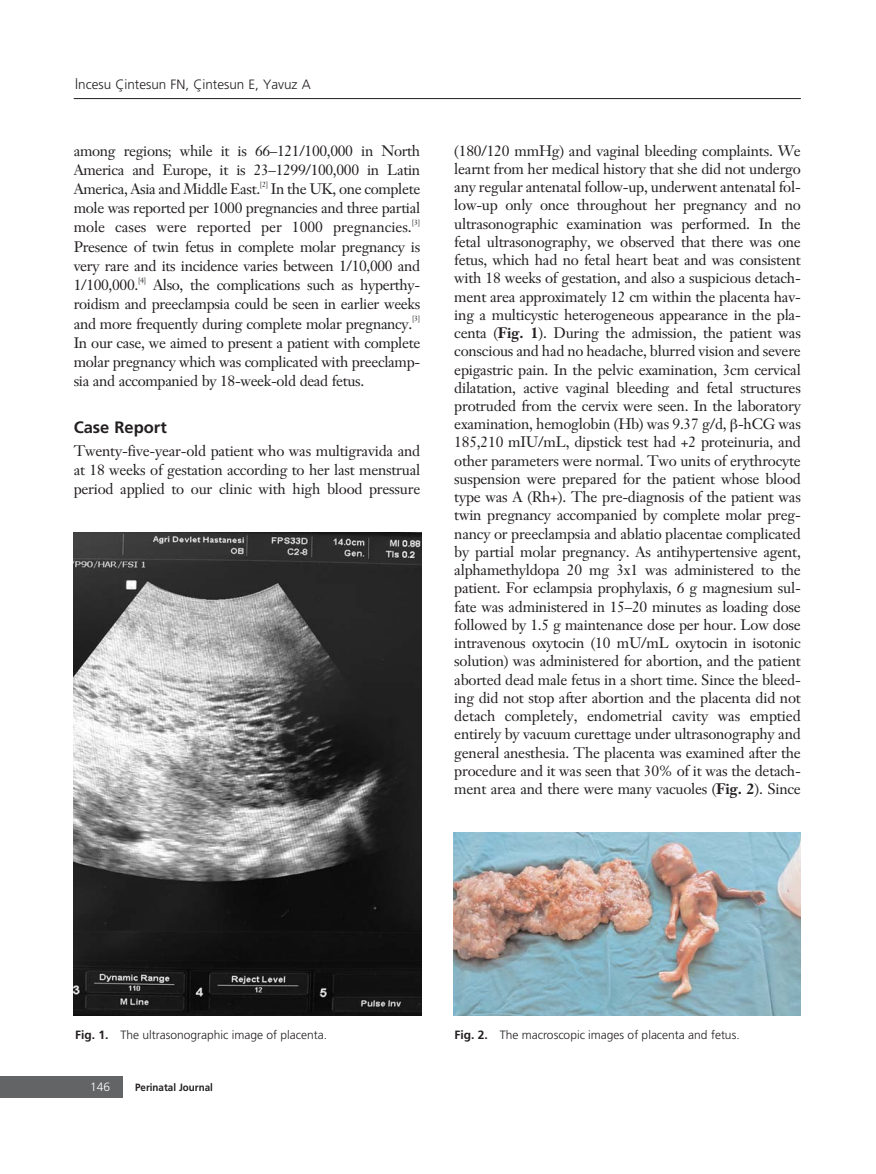
<style>
.page{position:relative;width:876px;height:1174px;background:#fff}
.page>*{position:absolute;margin:0;border:0;box-sizing:border-box;transform-origin:0 0}
.t1{font:700 16.5px "Frutiger";color:#231f20}
.t2{font:15px/18.3px "Janson Text";letter-spacing:-.025em;color:#231f20;text-align:justify}
.t3{font:300 13.5px "Frutiger";color:#231f20}
.t4{font:300 12px "Frutiger";color:#231f20}
.t5{font:300 12px "Frutiger";color:#fff}
.t6{font:700 10.5px "Frutiger";color:#231f20;scale:.94 1}
.t7{font:7.5px "Janson Text";color:#231f20}
.s1{font-weight:700}
</style>
<div class="page">
<div style="left:0;top:1076px;width:122px;height:22px;background:#636466"></div>
<hr style="left:74px;top:98px;width:727px;height:1px;background:#231f20">
<img style="left:453px;top:832px;width:348px;height:183px">
<img style="left:74px;top:532px;width:348px;height:483px">
<p class="t3" style="left:75px;top:79px;width:237px">‹ncesu Çintesun FN, Çintesun E, Yavuz A</p>
<p class="t2" style="left:74px;top:142px;width:348px;line-height:19.2px">among regions; while it is 66–121/100,000 in North America and Europe, it is 23–1299/100,000 in Latin America, Asia and Middle East.</p>
<p class="t7" style="left:260px;top:181px;width:10px">[2]</p>
<p class="t2" style="left:74px;top:181px;width:348px;line-height:19.2px;text-indent:197px">In the UK, one complete mole was reported per 1000 pregnancies and three partial mole cases were reported per 1000 pregnancies.</p>
<p class="t7" style="left:412px;top:219px;width:10px">[3]</p>
<p class="t2" style="left:74px;top:238px;width:348px;line-height:19.2px">Presence of twin fetus in complete molar pregnancy is very rare and its incidence varies between 1/10,000 and 1/100,000.</p>
<p class="t7" style="left:138px;top:277px;width:10px">[4]</p>
<p class="t2" style="left:74px;top:277px;width:348px;line-height:19.2px;text-indent:80px">Also, the complications such as hyperthy&shy;roidism and preeclampsia could be seen in earlier weeks and more frequently during complete molar pregnancy.</p>
<p class="t7" style="left:412px;top:315px;width:10px">[3]</p>
<p class="t2" style="left:74px;top:334px;width:348px;line-height:19.2px">In our case, we aimed to present a patient with complete molar pregnancy which was complicated with preeclamp&shy;sia and accompanied by 18-week-old dead fetus.</p>
<p class="t1" style="left:74px;top:421px;width:95px">Case Report</p>
<p class="t2" style="left:74px;top:443px;width:348px;line-height:18.9px">Twenty-five-year-old patient who was multigravida and at 18 weeks of gestation according to her last menstrual period applied to our clinic with high blood pressure</p>
<p class="t2" style="left:454px;top:143px;width:348px">(180/120 mmHg) and vaginal bleeding complaints. We learnt from her medical history that she did not undergo any regular antenatal follow-up, underwent antenatal fol&shy;low-up only once throughout her pregnancy and no ultrasonographic examination was performed. In the fetal ultrasonography, we observed that there was one fetus, which had no fetal heart beat and was consistent with 18 weeks of gestation, and also a suspicious detach&shy;ment area approximately 12 cm within the placenta hav&shy;ing a multicystic heterogeneous appearance in the pla&shy;centa (<span class="s1">Fig. 1</span>). During the admission, the patient was conscious and had no headache, blurred vision and severe epigastric pain. In the pelvic examination, 3cm cervical dilatation, active vaginal bleeding and fetal structures protruded from the cervix were seen. In the laboratory examination, hemoglobin (Hb) was 9.37 g/d, -hCG was 185,210 mIU/mL, dipstick test had +2 proteinuria, and other parameters were normal. Two units of erythrocyte suspension were prepared for the patient whose blood type was A (Rh+). The pre-diagnosis of the patient was twin pregnancy accompanied by complete molar preg&shy;nancy or preeclampsia and ablatio placentae complicated by partial molar pregnancy. As antihypertensive agent, alphamethyldopa 20 mg 3x1 was administered to the patient. For eclampsia prophylaxis, 6 g magnesium sul&shy;fate was administered in 15–20 minutes as loading dose followed by 1.5 g maintenance dose per hour. Low dose intravenous oxytocin (10 mU/mL oxytocin in isotonic solution) was administered for abortion, and the patient aborted dead male fetus in a short time. Since the bleed&shy;ing did not stop after abortion and the placenta did not detach completely, endometrial cavity was emptied entirely by vacuum curettage under ultrasonography and general anesthesia. The placenta was examined after the procedure and it was seen that 30% of it was the detach&shy;ment area and there were many vacuoles (<span class="s1">Fig. 2</span>). Since</p>
<p class="t4" style="left:75px;top:1029px;width:253px"><span class="s1">Fig. 1.</span> The ultrasonographic image of placenta.</p>
<p class="t4" style="left:454px;top:1029px;width:287px"><span class="s1">Fig. 2.</span> The macroscopic images of placenta and fetus.</p>
<p class="t5" style="left:90px;top:1082px;width:22px">146</p>
<p class="t6" style="left:135px;top:1083px;width:84px">Perinatal Journal</p>
</div>
